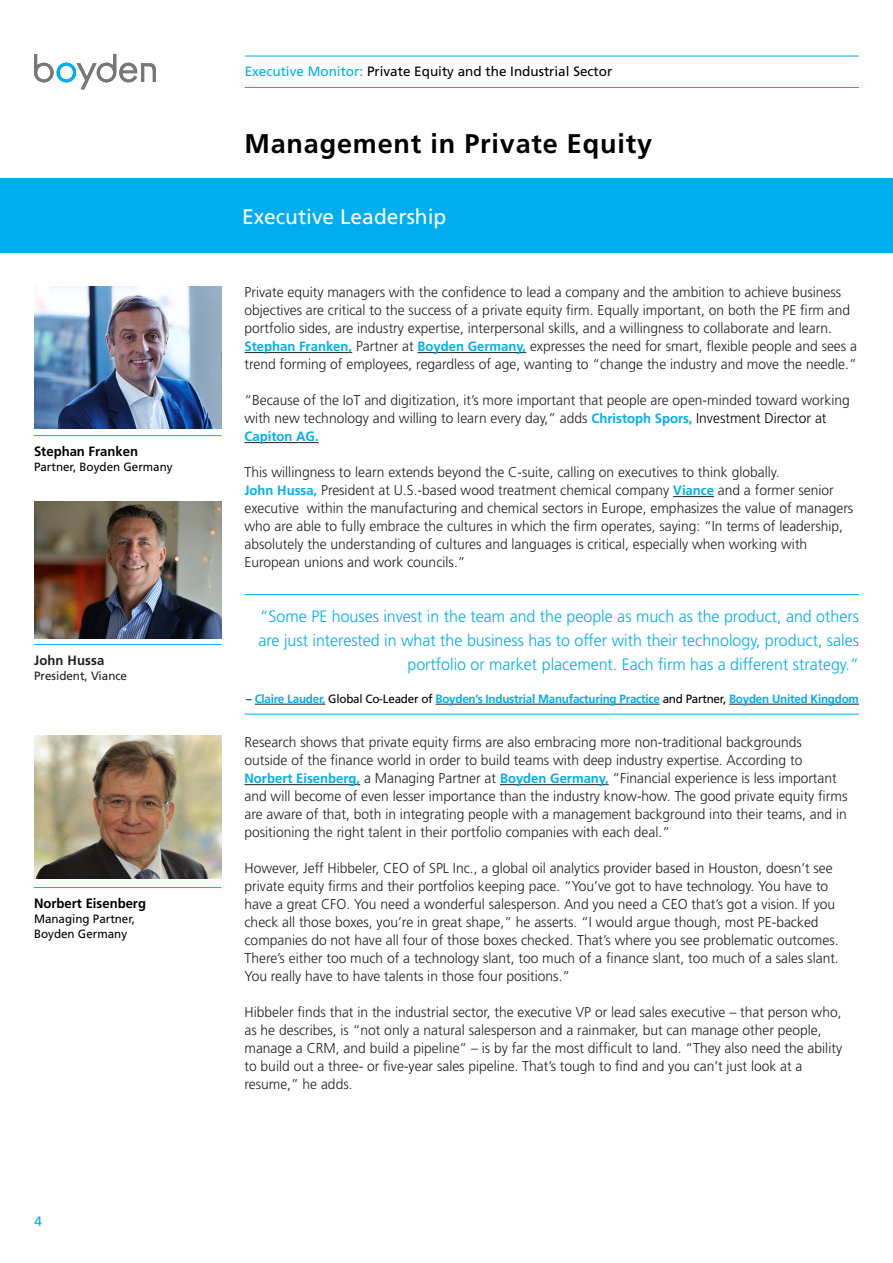
<style>
.page{position:relative;width:893px;height:1263px;background:#fff}
.page>*{position:absolute;margin:0;border:0;box-sizing:border-box;transform-origin:0 0}
.t1{font:700 27px "Frutiger";letter-spacing:.03em;color:#000}
.t2{font:21px "Frutiger";color:#fff}
.Body_Text{font:300 16.5px/24px "Frutiger";color:#00aeef;text-align:right}
.t3{font:300 14.25px/18px "Frutiger";color:#231f20}
.t4{font:13.5px "Frutiger";color:#000}
.Body_Text-2{font:700 13.5px "Frutiger";color:#000}
.t5{font:700 13.5px "Frutiger";color:#00aeef}
.Body_Text-3{font:700 13.5px "Frutiger";letter-spacing:.01em;color:#231f20}
.t6{font:13.5px "Frutiger";color:#00aeef}
.Body_Text-4{font:700 12px "Frutiger";letter-spacing:-.02em;color:#00aeef}
.Body_Text-5{font:12px/15px "Frutiger";color:#000}
.Body_Text-6{font:12px "Frutiger";color:#231f20}
.s1{color:#00aeef}
.s2{font-weight:700;font-size:13.5px;color:#00aeef}
.s3{color:#000}
.s4{font-weight:400;color:#000}
</style>
<div class="page">
<svg style="left:34px;top:54px;width:122px;height:35px"></svg>
<hr style="left:244px;top:352px;width:108px;height:1px;background:#231f20">
<hr style="left:417px;top:352px;width:109px;height:1px;background:#231f20">
<hr style="left:244px;top:442px;width:75px;height:1px;background:#231f20">
<hr style="left:673px;top:496px;width:41px;height:1px;background:#231f20">
<hr style="left:244px;top:784px;width:116px;height:1px;background:#231f20">
<hr style="left:500px;top:784px;width:109px;height:1px;background:#231f20">
<div style="left:0;top:178px;width:893px;height:75px;background:#00aeef"></div>
<hr style="left:34px;top:644px;width:187px;height:1px;background:#00aeef">
<img style="left:34px;top:502px;width:187px;height:137px">
<img style="left:34px;top:286px;width:187px;height:143px">
<hr style="left:34px;top:435px;width:187px;height:1px;background:#00aeef">
<hr style="left:245px;top:594px;width:614px;height:1px;background:#00aeef">
<hr style="left:245px;top:714px;width:614px;height:1px;background:#00aeef">
<hr style="left:255px;top:704px;width:70px;height:1px;background:#231f20">
<hr style="left:435px;top:704px;width:225px;height:1px;background:#231f20">
<hr style="left:729px;top:704px;width:130px;height:1px;background:#231f20">
<hr style="left:34px;top:887px;width:187px;height:1px;background:#00aeef">
<img style="left:34px;top:736px;width:187px;height:142px">
<hr style="left:245px;top:56px;width:614px;height:1px;background:#00aeef">
<hr style="left:245px;top:87px;width:614px;height:1px;background:#00aeef">
<p class="Body_Text-2" style="left:34px;top:444px;width:106px">Stephan Franken</p>
<p class="Body_Text-5" style="left:34px;top:459px;width:140px">Partner, Boyden Germany</p>
<p class="Body_Text-3" style="left:34px;top:652px;width:72px">John Hussa</p>
<p class="Body_Text-6" style="left:34px;top:669px;width:94px">President, Viance</p>
<p class="Body_Text-2" style="left:34px;top:895px;width:114px">Norbert Eisenberg</p>
<p class="Body_Text-5" style="left:34px;top:911px;width:103px">Managing Partner,<br>Boyden Germany</p>
<p class="t6" style="left:34px;top:1213px;width:9px">4</p>
<p class="t4" style="left:245px;top:64px;width:369px"><span class="s1">Executive Monitor:</span> Private Equity and the Industrial Sector</p>
<p class="t1" style="left:244px;top:128px;width:409px">Management in Private Equity</p>
<p class="t2" style="left:242px;top:204px;width:206px">Executive Leadership</p>
<p class="t3" style="left:244px;top:283px;width:614px">Private equity managers with the confidence to lead a company and the ambition to achieve business objectives are critical to the success of a private equity firm. Equally important, on both the PE firm and portfolio sides, are industry expertise, interpersonal skills, and a willingness to collaborate and learn.<br><span class="s2">Stephan Franken,</span> Partner at <span class="s2">Boyden Germany,</span> expresses the need for smart, flexible people and sees a trend forming of employees, regardless of age, wanting to “change the industry and move the needle.”</p>
<p class="t3" style="left:244px;top:391px;width:607px">“Because of the IoT and digitization, it’s more important that people are open-minded toward working with new technology and willing to learn every day,” adds <span class="s2">Christoph Spors,</span> <span class="s3">Investment Director at</span></p>
<p class="t5" style="left:244px;top:429px;width:76px">Capiton AG.</p>
<p class="t3" style="left:244px;top:463px;width:610px">This willingness to learn extends beyond the C-suite, calling on executives to think globally.<br><span class="s2">John Hussa,</span> President at U.S.-based wood treatment chemical company <span class="s2">Viance</span> and a former senior executive within the manufacturing and chemical sectors in Europe, emphasizes the value of managers who are able to fully embrace the cultures in which the firm operates, saying: “In terms of leadership, absolutely the understanding of cultures and languages is critical, especially when working with European unions and work councils.”</p>
<p class="Body_Text" style="left:259px;top:604px;width:602px">“Some PE houses invest in the team and the people as much as the product, and others are just interested in what the business has to offer with their technology, product, sales portfolio or market placement. Each firm has a different strategy.”</p>
<p class="Body_Text-4" style="left:246px;top:692px;width:614px"><span class="s4">–</span> Claire Lauder, <span class="s4">Global Co-Leader of</span> Boyden’s Industrial Manufacturing Practice <span class="s4">and Partner,</span> Boyden United Kingdom</p>
<p class="t3" style="left:244px;top:733px;width:604px">Research shows that private equity firms are also embracing more non-traditional backgrounds outside of the finance world in order to build teams with deep industry expertise. According to <span class="s2">Norbert Eisenberg,</span> a Managing Partner at <span class="s2">Boyden Germany,</span> “Financial experience is less important and will become of even lesser importance than the industry know-how. The good private equity firms are aware of that, both in integrating people with a management background into their teams, and in positioning the right talent in their portfolio companies with each deal.”</p>
<p class="t3" style="left:244px;top:859px;width:596px">However, Jeff Hibbeler, CEO of SPL Inc., a global oil analytics provider based in Houston, doesn’t see private equity firms and their portfolios keeping pace. “You’ve got to have technology. You have to have a great CFO. You need a wonderful salesperson. And you need a CEO that’s got a vision. If you check all those boxes, you’re in great shape,” he asserts. “I would argue though, most PE-backed companies do not have all four of those boxes checked. That’s where you see problematic outcomes.<br>There’s either too much of a technology slant, too much of a finance slant, too much of a sales slant.<br>You really have to have talents in those four positions.”</p>
<p class="t3" style="left:244px;top:1003px;width:599px">Hibbeler finds that in the industrial sector, the executive VP or lead sales executive – that person who, as he describes, is “not only a natural salesperson and a rainmaker, but can manage other people, manage a CRM, and build a pipeline” – is by far the most difficult to land. “They also need the ability to build out a three- or five-year sales pipeline. That’s tough to find and you can’t just look at a resume,” he adds.</p>
</div>
